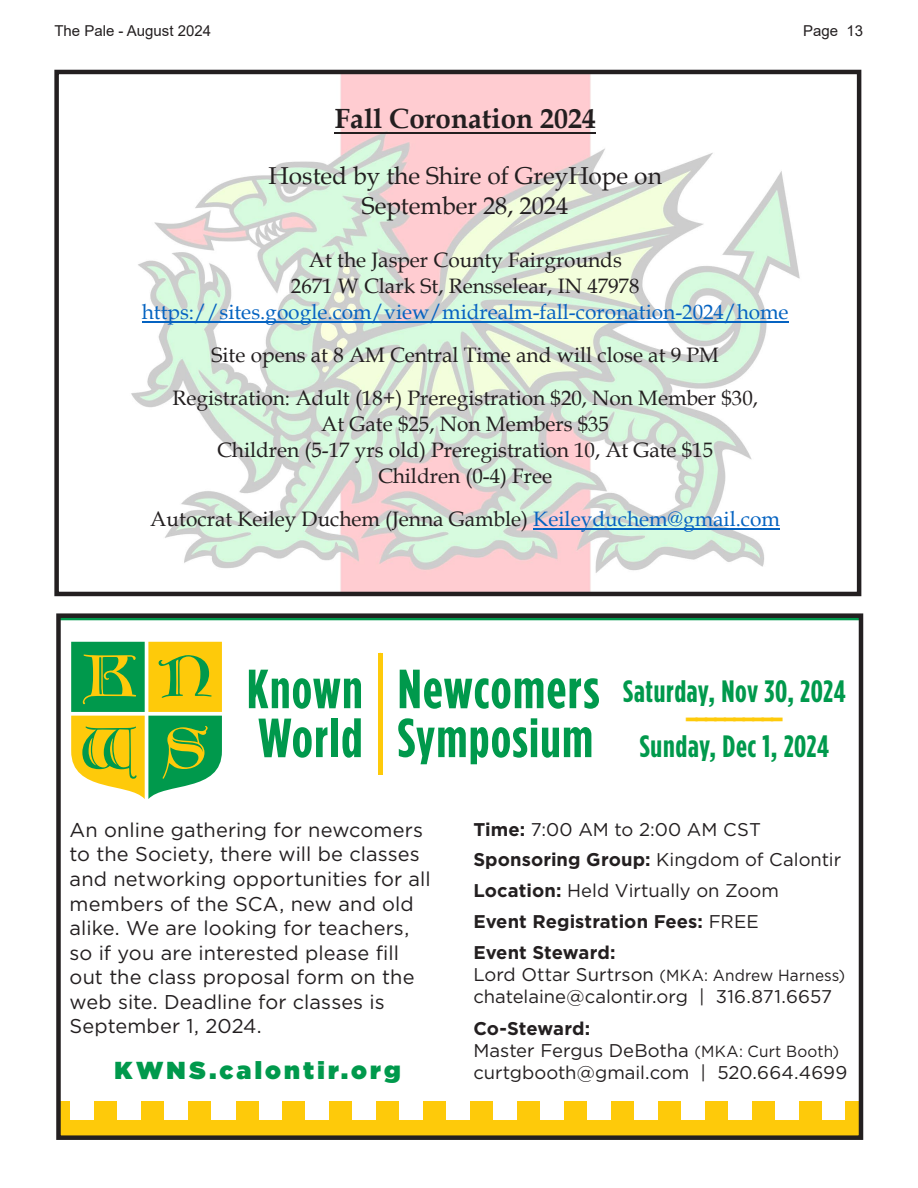
<style>
.page{position:relative;width:918px;height:1188px;background:#fff}
.page>*{position:absolute;margin:0;border:0;box-sizing:border-box;transform-origin:0 0}
.t1{font:700 30.9px/27.8px "Gotham Condensed";letter-spacing:.02em;color:#00994c;text-align:center}
.t2{font:700 27.75px "Book Antiqua";color:#231f20}
.t3{font:900 24.6px "Gotham";letter-spacing:.13em;color:#00994c}
.t4{font:24.45px/30.3px "Book Antiqua";color:#231f20;text-align:center}
.t5{font:20.85px/26px "Book Antiqua";color:#231f20;text-align:center}
.t6{font:20.85px/26px "Book Antiqua";color:#0563c1;text-align:center}
.t7{font:19.95px/24.6px "Gotham";letter-spacing:.005em;color:#231f20}
.t8{font:700 18.45px/30.9px "Gotham";color:#231f20}
.t9{font:18.45px/32px "Gotham";color:#231f20}
.t10{font:16.05px "Gotham";letter-spacing:.01em;color:#231f20;scale:.95 1}
.t11{font:15px "Arial";color:#231f20}
.s1{color:#231f20}
.s2{color:#0563c1}
.s3{color:#feca0a}
.s4{font-weight:400}
.s5{font-size:18.45px}
.s6{font-weight:700}
.s7{font-size:16.05px}
</style>
<div class="page">
<svg style="left:61px;top:618px;width:797px;height:517px"></svg>
<div style="left:56px;top:613px;width:807px;height:527px;border:4px solid #231f20"></div>
<img style="left:131px;top:75px;width:669px;height:516px">
<hr style="left:335px;top:132px;width:261px;height:2px;background:#231f20">
<hr style="left:142px;top:321px;width:647px;height:2px;background:#0563c1">
<hr style="left:533px;top:529px;width:247px;height:1px;background:#0563c1">
<div style="left:54px;top:70px;width:807px;height:526px;border:4px solid #231f20"></div>
<p class="t11" style="left:54px;top:21px;width:158px">The Pale - August 2024</p>
<p class="t11" style="left:803px;top:21px;width:62px">Page 13</p>
<p class="t2" style="left:335px;top:100px;width:263px">Fall Coronation 2024</p>
<p class="t4" style="left:269px;top:160px;width:395px">Hosted by the Shire of GreyHope on<br>September 28, 2024</p>
<p class="t6" style="left:142px;top:246px;width:648px"><span class="s1">At the Jasper County Fairgrounds<br>2671 W Clark St, Rensselear, IN 47978 </span>https://sites.google.com/view/midrealm-fall-coronation-2024/home</p>
<p class="t5" style="left:172px;top:333px;width:587px;line-height:43.2px">Site opens at 8 AM Central Time and will close at 9 PM<br>Registration: Adult (18+) Preregistration $20, Non Member $30,</p>
<p class="t5" style="left:217px;top:410px;width:498px">At Gate $25, Non Members $35<br>Children (5-17 yrs old) Preregistration 10, At Gate $15<br>Children (0-4) Free</p>
<p class="t5" style="left:150px;top:505px;width:631px">Autocrat Keiley Duchem (Jenna Gamble) <span class="s2">Keileyduchem@gmail.com</span></p>
<p class="t7" style="left:70px;top:817px;width:363px">An online gathering for newcomers to the Society, there will be classes and networking opportunities for all members of the SCA, new and old alike. We are looking for teachers, so if you are interested please fill out the class proposal form on the web site. Deadline for classes is<br>September 1, 2024.</p>
<p class="t3" style="left:115px;top:1053px;width:288px">KWNS.calontir.org</p>
<p class="t1" style="left:623px;top:677px;width:224px">Saturday, Nov 30, 2024 <span class="s3">––––––––––<br></span>Sunday, Dec 1, 2024</p>
<p class="t8" style="left:473px;top:814px;width:369px">Time: <span class="s4">7:00 AM to 2:00 AM CST<br></span>Sponsoring Group: <span class="s4">Kingdom of Calontir<br></span>Location: <span class="s4">Held Virtually on Zoom<br></span>Event Registration Fees: <span class="s4">FREE<br></span>Event Steward:</p>
<p class="t10" style="left:473px;top:966px;width:393px"><span class="s5">Lord Ottar Surtrson</span> (MKA: Andrew Harness)</p>
<p class="t9" style="left:473px;top:981px;width:360px">chatelaine@calontir.org | 316.871.6657<br><span class="s6">Co-Steward:</span></p>
<p class="t9" style="left:473px;top:1040px;width:375px;line-height:22px">Master Fergus DeBotha <span class="s7">(MKA: Curt Booth) </span>curtgbooth@gmail.com | 520.664.4699</p>
</div>
